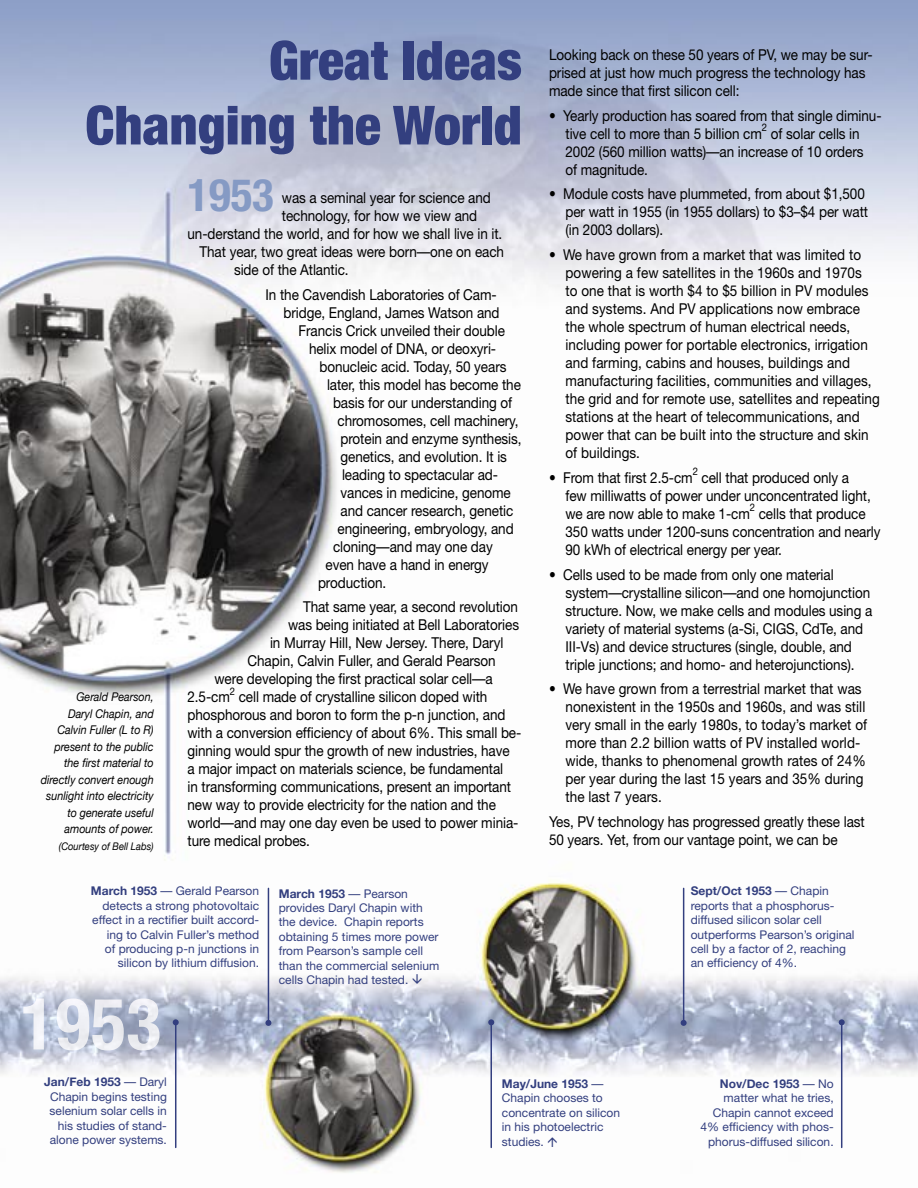
<style>
.page{position:relative;width:918px;height:1188px;background:#fff}
.page>*{position:absolute;margin:0;border:0;box-sizing:border-box;transform-origin:0 0}
.t1{font:900 condensed 54px "Helvetica Neue";color:#333f7f}
.t2{font:700 condensed 45px "Helvetica Neue";color:#859ac4}
.t3{font:15px/18px "Helvetica Neue";letter-spacing:-.005em;color:#000;scale:.9 1}
.t4{font:12px/14.4px "Helvetica Neue";color:#333f7f;text-align:right}
.t5{font:italic 12px/16.5px "Helvetica Neue";color:#000;text-align:right;scale:.9 1}
.t6{font:700 12px "Helvetica Neue";color:#333f7f}
.t7{font:italic 10.5px "Helvetica Neue";color:#000;scale:.9 1}
.t8{font:10.5px "Helvetica Neue";color:#000;scale:.9 1}
.s1{font-weight:700}
.s2{font-weight:400}
</style>
<div class="page">
<img style="left:0;top:0;width:918px;height:1173px">
<img style="left:23px;top:999px;width:137px;height:51px">
<hr style="left:175px;top:1022px;width:1px;height:125px;background:#333f7f">
<svg style="left:173px;top:1019px;width:6px;height:6px"></svg>
<hr style="left:268px;top:888px;width:1px;height:135px;background:#333f7f">
<svg style="left:265px;top:1020px;width:6px;height:6px"></svg>
<hr style="left:491px;top:1022px;width:1px;height:125px;background:#333f7f">
<svg style="left:488px;top:1019px;width:6px;height:6px"></svg>
<hr style="left:683px;top:888px;width:1px;height:135px;background:#333f7f">
<svg style="left:681px;top:1020px;width:6px;height:6px"></svg>
<hr style="left:841px;top:1022px;width:1px;height:125px;background:#333f7f">
<svg style="left:839px;top:1019px;width:6px;height:6px"></svg>
<svg style="left:413px;top:974px;width:8px;height:10px"></svg>
<p class="t1" style="left:269px;top:27px;width:255px">Great Ideas</p>
<p class="t1" style="left:85px;top:92px;width:438px">Changing the World</p>
<p class="t2" style="left:188px;top:167px;width:88px">1953</p>
<p class="t3" style="left:282px;top:188px;width:234px">was a seminal year for science and</p>
<p class="t3" style="left:282px;top:206px;width:219px">technology, for how we view and</p>
<p class="t3" style="left:188px;top:224px;width:351px">un-derstand the world, and for how we shall live in it.</p>
<p class="t3" style="left:200px;top:242px;width:340px">That year, two great ideas were born—one on each</p>
<p class="t3" style="left:234px;top:260px;width:129px">side of the Atlantic.</p>
<p class="t3" style="left:266px;top:285px;width:259px">In the Cavendish Laboratories of Cam-</p>
<p class="t3" style="left:284px;top:303px;width:242px">bridge, England, James Watson and</p>
<p class="t3" style="left:299px;top:321px;width:231px">Francis Crick unveiled their double</p>
<p class="t3" style="left:309px;top:339px;width:210px">helix model of DNA, or deoxyri-</p>
<p class="t3" style="left:320px;top:357px;width:209px">bonucleic acid. Today, 50 years</p>
<p class="t3" style="left:327px;top:375px;width:217px">later, this model has become the</p>
<p class="t3" style="left:333px;top:393px;width:201px">basis for our understanding of</p>
<p class="t3" style="left:338px;top:411px;width:203px">chromosomes, cell machinery,</p>
<p class="t3" style="left:341px;top:429px;width:203px">protein and enzyme synthesis,</p>
<p class="t3" style="left:341px;top:447px;width:187px">genetics, and evolution. It is</p>
<p class="t3" style="left:342px;top:465px;width:175px">leading to spectacular ad-</p>
<p class="t3" style="left:341px;top:483px;width:191px">vances in medicine, genome</p>
<p class="t3" style="left:341px;top:501px;width:194px">and cancer research, genetic</p>
<p class="t3" style="left:338px;top:519px;width:197px">engineering, embryology, and</p>
<p class="t3" style="left:333px;top:537px;width:179px">cloning—and may one day</p>
<p class="t3" style="left:326px;top:555px;width:183px">even have a hand in energy</p>
<p class="t3" style="left:318px;top:573px;width:77px">production.</p>
<p class="t3" style="left:303px;top:598px;width:240px">That same year, a second revolution</p>
<p class="t3" style="left:288px;top:616px;width:258px">was being initiated at Bell Laboratories</p>
<p class="t3" style="left:270px;top:634px;width:261px">in Murray Hill, New Jersey. There, Daryl</p>
<p class="t3" style="left:248px;top:652px;width:277px">Chapin, Calvin Fuller, and Gerald Pearson</p>
<p class="t3" style="left:215px;top:670px;width:311px">were developing the first practical solar cell—a</p>
<p class="t3" style="left:188px;top:688px;width:49px">2.5-cm</p>
<p class="t8" style="left:230px;top:685px;width:7px">2</p>
<p class="t3" style="left:188px;top:688px;width:372px;text-indent:51px">cell made of crystalline silicon doped with phosphorous and boron to form the p-n junction, and with a conversion efficiency of about 6%. This small be&shy;ginning would spur the growth of new industries, have<br>a major impact on materials science, be fundamental<br>in transforming communications, present an important new way to provide electricity for the nation and the world—and may one day even be used to power minia&shy;ture medical probes.</p>
<p class="t5" style="left:41px;top:689px;width:127px">Gerald Pearson,<br>Daryl Chapin, and<br>Calvin Fuller (L to R) present to the public the first material to directly convert enough sunlight into electricity to generate useful amounts of power.</p>
<p class="t7" style="left:59px;top:840px;width:107px">(Courtesy of Bell Labs)</p>
<p class="t4" style="left:91px;top:884px;width:170px"><span class="s1">March 1953</span> — Gerald Pearson detects a strong photovoltaic effect in a rectifier built accord&shy;ing to Calvin Fuller’s method<br>of producing p-n junctions in silicon by lithium diffusion.</p>
<p class="t4" style="left:279px;top:886px;width:162px;text-align:left"><span class="s1">March 1953</span> — Pearson provides Daryl Chapin with the device. Chapin reports obtaining 5 times more power from Pearson’s sample cell than the commercial selenium cells Chapin had tested.</p>
<p class="t3" style="left:549px;top:45px;width:361px">Looking back on these 50 years of PV, we may be sur&shy;prised at just how much progress the technology has made since that first silicon cell:</p>
<p class="t3" style="left:566px;top:106px;width:353px;text-indent:-16px">• Yearly production has soared from that single diminu&shy;tive cell to more than 5 billion cm</p>
<p class="t8" style="left:762px;top:121px;width:7px">2</p>
<p class="t3" style="left:566px;top:124px;width:333px;text-indent:205px">of solar cells in<br>2002 (560 million watts)—an increase of 10 orders of magnitude.</p>
<p class="t3" style="left:566px;top:185px;width:338px;text-indent:-16px">• Module costs have plummeted, from about $1,500 per watt in 1955 (in 1955 dollars) to $3–$4 per watt (in 2003 dollars).</p>
<p class="t3" style="left:566px;top:246px;width:351px;text-indent:-16px">• We have grown from a market that was limited to powering a few satellites in the 1960s and 1970s<br>to one that is worth $4 to $5 billion in PV modules and systems. And PV applications now embrace the whole spectrum of human electrical needs, including power for portable electronics, irrigation and farming, cabins and houses, buildings and manufacturing facilities, communities and villages, the grid and for remote use, satellites and repeating stations at the heart of telecommunications, and power that can be built into the structure and skin of buildings.</p>
<p class="t3" style="left:549px;top:468px;width:161px">• From that first 2.5-cm</p>
<p class="t8" style="left:693px;top:465px;width:7px">2</p>
<p class="t3" style="left:566px;top:468px;width:341px;text-indent:136px">cell that produced only a few milliwatts of power under unconcentrated light, we are now able to make 1-cm</p>
<p class="t8" style="left:750px;top:501px;width:7px">2</p>
<p class="t3" style="left:566px;top:504px;width:352px;text-indent:193px">cells that produce<br>350 watts under 1200-suns concentration and nearly<br>90 kWh of electrical energy per year.</p>
<p class="t3" style="left:566px;top:565px;width:342px;text-indent:-16px">• Cells used to be made from only one material system—crystalline silicon—and one homojunction structure. Now, we make cells and modules using a variety of material systems (a-Si, CIGS, CdTe, and III-Vs) and device structures (single, double, and triple junctions; and homo- and heterojunctions).</p>
<p class="t3" style="left:566px;top:680px;width:337px;text-indent:-16px">• We have grown from a terrestrial market that was nonexistent in the 1950s and 1960s, and was still very small in the early 1980s, to today’s market of more than 2.2 billion watts of PV installed world&shy;wide, thanks to phenomenal growth rates of 24% per year during the last 15 years and 35% during the last 7 years.</p>
<p class="t3" style="left:549px;top:813px;width:352px">Yes, PV technology has progressed greatly these last<br>50 years. Yet, from our vantage point, we can be</p>
<p class="t4" style="left:691px;top:884px;width:165px;text-align:left"><span class="s1">Sept/Oct 1953</span> — Chapin reports that a phosphorus&shy;diffused silicon solar cell outperforms Pearson’s original cell by a factor of 2, reaching an efficiency of 4%.</p>
<p class="t4" style="left:44px;top:1075px;width:124px"><span class="s1">Jan/Feb 1953</span> — Daryl<br>Chapin begins testing selenium solar cells in his studies of stand&shy;alone power systems.</p>
<p class="t6" style="left:502px;top:1076px;width:103px">May/June 1953 <span class="s2">—</span></p>
<p class="t4" style="left:502px;top:1091px;width:120px;text-align:left">Chapin chooses to concentrate on silicon in his photoelectric studies. •</p>
<p class="t4" style="left:701px;top:1076px;width:135px"><span class="s1">Nov/Dec 1953</span> — No matter what he tries,<br>Chapin cannot exceed<br>4% efficiency with phos&shy;phorus-diffused silicon.</p>
</div>
